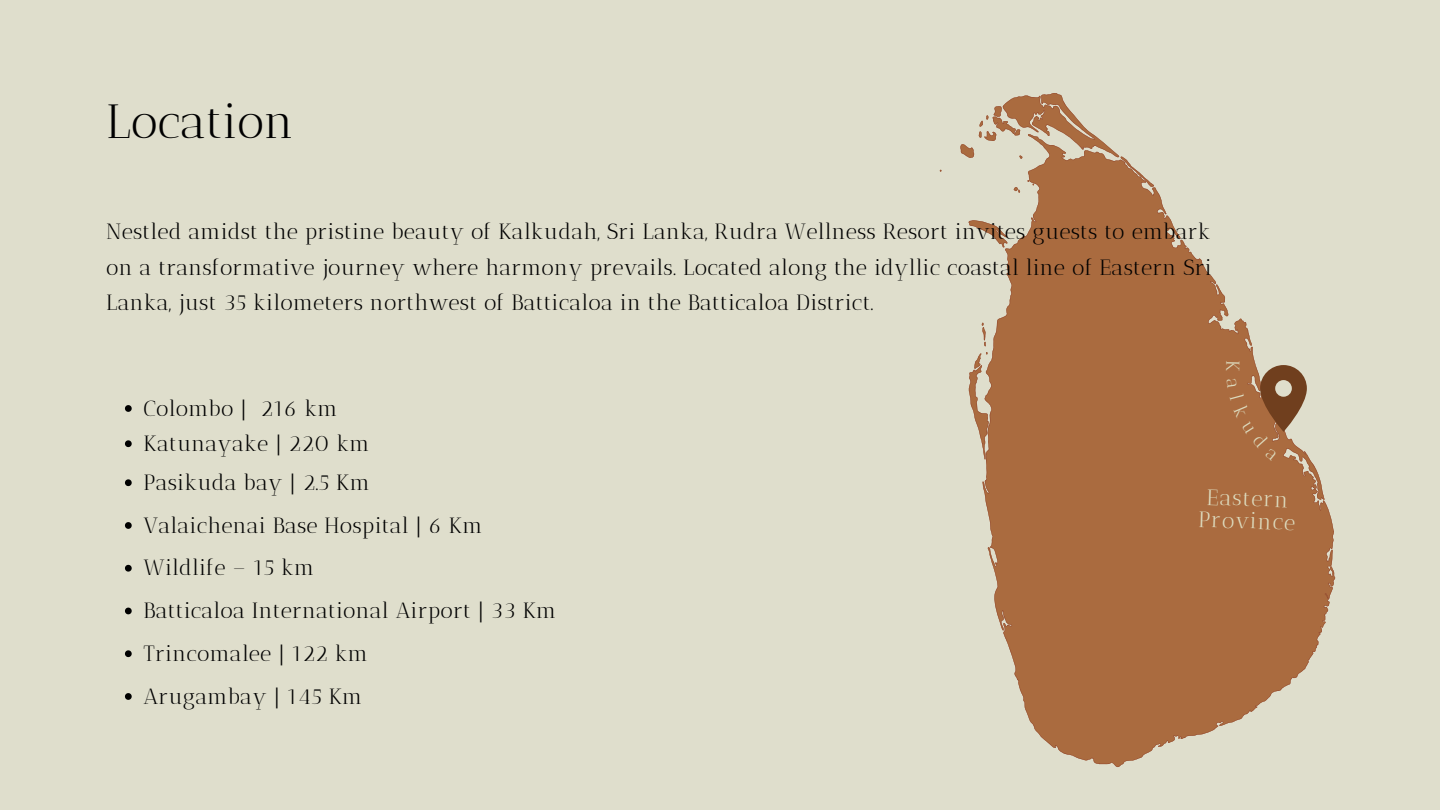
<style>
.page{position:relative;width:1440px;height:810px;background:#dfdecc}
.page>*{position:absolute;margin:0;border:0;box-sizing:border-box;transform-origin:0 0}
.t1{font:48px "Antic Didone";letter-spacing:-.005em;color:#000}
.t2{font:22.3px/22.5px "Antic Didone";color:#dddbbe;text-align:center}
.t3{font:22px/42.8px "Antic Didone";letter-spacing:.01em;color:#000}
</style>
<div class="page">
<svg style="left:940px;top:93px;width:396px;height:674px;fill:#aa6b3f"></svg>
<svg style="left:125px;top:405px;width:7px;height:7px"></svg>
<svg style="left:125px;top:440px;width:7px;height:7px"></svg>
<svg style="left:125px;top:479px;width:7px;height:7px"></svg>
<svg style="left:125px;top:522px;width:7px;height:7px"></svg>
<svg style="left:125px;top:565px;width:7px;height:7px"></svg>
<svg style="left:125px;top:608px;width:7px;height:6px"></svg>
<svg style="left:125px;top:650px;width:7px;height:7px"></svg>
<svg style="left:125px;top:693px;width:7px;height:7px"></svg>
<svg style="left:1226px;top:361px;width:81px;height:100px"></svg>
<h1 class="t1" style="left:106px;top:92px;width:190px">Location</h1>
<p class="t3" style="left:106px;top:214px;width:1107px;line-height:35.2px;text-align:justify">Nestled amidst the pristine beauty of Kalkudah, Sri Lanka, Rudra Wellness Resort invites guests to embark on a transformative journey where harmony prevails. Located along the idyllic coastal line of Eastern Sri Lanka, just 35 kilometers northwest of Batticaloa in the Batticaloa District.</p>
<p class="t3" style="left:144px;top:390px;width:227px;line-height:35.2px">Colombo | 216 km<br>Katunayake | 220 km</p>
<p class="t3" style="left:144px;top:461px;width:414px">Pasikuda bay | 2.5 Km<br>Valaichenai Base Hospital | 6 Km<br>Wildlife – 15 km<br>Batticaloa International Airport | 33 Km<br>Trincomalee | 122 km<br>Arugambay | 145 Km</p>
<p class="t2" style="left:1199px;top:485px;width:99px;rotate:2deg">Eastern<br>Province</p>
</div>
